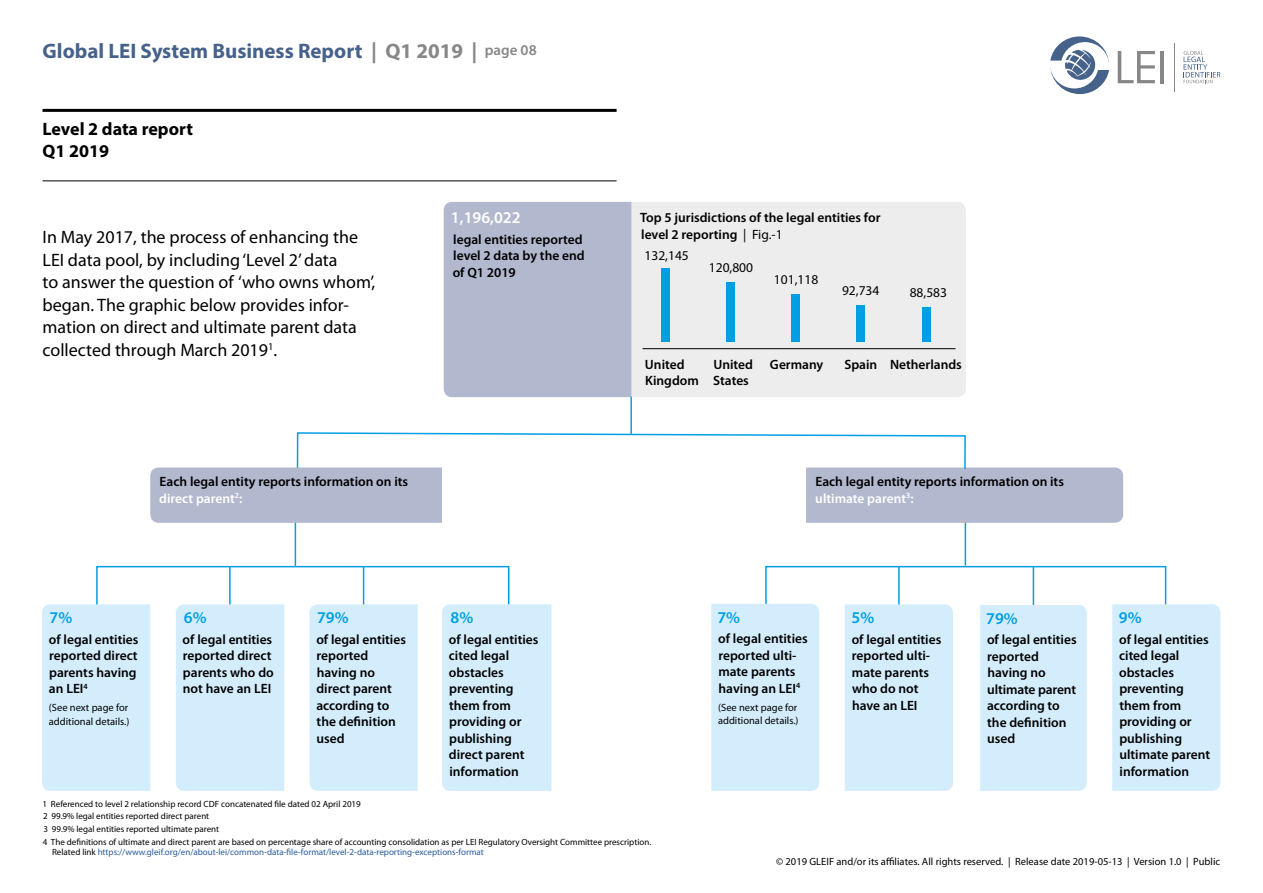
<style>
.page{position:relative;width:1263px;height:893px;background:#fff}
.page>*{position:absolute;margin:0;border:0;box-sizing:border-box;transform-origin:0 0}
.t1{font:700 21px "Myriad Pro";color:#46628b}
.t2{font:18px/22.5px "Myriad Pro";color:#000}
.t3{font:700 18px/22.5px "Myriad Pro";color:#000}
.caption_semibold{font:600 16.5px "Myriad Pro";color:#009fe3}
.caption_semibold-2{font:600 16.5px "Myriad Pro";color:#fff}
.caption_semibold-3{font:600 13.5px/16.5px "Myriad Pro";color:#000}
.t4{font:13.5px "Myriad Pro";color:#000}
.caption_semibold-4{font:10.5px/13.5px "Myriad Pro";color:#000}
.t5{font:9px/10.5px "Myriad Pro";color:#000}
.s1{color:#878787}
.s2{font-weight:600;font-size:15px;color:#878787}
.s3{color:#fff}
.s4{font-weight:400}
.s5{color:#275b9b}
</style>
<div class="page">
<hr style="left:965px;top:503px;width:1px;height:63px;background:#009fe3">
<div style="left:765px;top:566px;width:401px;height:73px;border:2px solid #009fe3"></div>
<div style="left:96px;top:566px;width:413px;height:75px;border:2px solid #009fe3"></div>
<hr style="left:295px;top:503px;width:1px;height:63px;background:#009fe3">
<hr style="left:1033px;top:566px;width:1px;height:73px;background:#009fe3">
<hr style="left:363px;top:567px;width:1px;height:73px;background:#009fe3">
<hr style="left:229px;top:567px;width:2px;height:73px;background:#009fe3">
<hr style="left:898px;top:566px;width:2px;height:73px;background:#009fe3">
<svg style="left:150px;top:432px;width:973px;height:91px"></svg>
<div style="left:980px;top:605px;width:107px;height:186px;background:#d4edfc"></div>
<div style="left:711px;top:604px;width:108px;height:187px;background:#d4edfc"></div>
<div style="left:845px;top:604px;width:108px;height:187px;background:#d4edfc"></div>
<div style="left:1112px;top:604px;width:108px;height:187px;background:#d4edfc"></div>
<div style="left:444px;top:202px;width:188px;height:195px;background:#b2b8ce"></div>
<div style="left:42px;top:604px;width:108px;height:187px;background:#d4edfc"></div>
<div style="left:176px;top:604px;width:108px;height:187px;background:#d4edfc"></div>
<div style="left:309px;top:604px;width:109px;height:187px;background:#d4edfc"></div>
<div style="left:442px;top:604px;width:109px;height:187px;background:#d4edfc"></div>
<div style="left:632px;top:202px;width:334px;height:195px;background:#ededed"></div>
<hr style="left:630px;top:397px;width:2px;height:38px;background:#009fe3">
<hr style="left:43px;top:109px;width:574px;height:3px;background:#000">
<hr style="left:43px;top:180px;width:574px;height:1px;background:#000">
<hr style="left:642px;top:348px;width:313px;height:1px;background:#000">
<div style="left:661px;top:268px;width:9px;height:74px;background:#009fe3"></div>
<div style="left:726px;top:282px;width:9px;height:60px;background:#009fe3"></div>
<div style="left:791px;top:294px;width:9px;height:48px;background:#009fe3"></div>
<div style="left:857px;top:305px;width:8px;height:37px;background:#009fe3"></div>
<div style="left:922px;top:308px;width:8px;height:34px;background:#009fe3"></div>
<svg style="left:1183px;top:51px;width:37px;height:32px"></svg>
<svg style="left:1118px;top:51px;width:37px;height:32px"></svg>
<hr style="left:1160px;top:51px;width:4px;height:32px;background:#878787">
<svg style="left:1050px;top:36px;width:59px;height:58px"></svg>
<hr style="left:1174px;top:43px;width:1px;height:49px;background:#878787">
<p class="t1" style="left:43px;top:38px;width:496px">Global LEI System Business Report <span class="s1">| Q1 2019 |</span> <span class="s2">page 08</span></p>
<p class="t3" style="left:43px;top:117px;width:152px">Level 2 data report<br>Q1 2019</p>
<p class="t2" style="left:43px;top:226px;width:334px">In May 2017, the process of enhancing the LEI data pool, by including ‘Level 2’ data<br>to answer the question of ‘who owns whom’, began. The graphic below provides infor&shy;mation on direct and ultimate parent data collected through March 2019<sup>1</sup>.</p>
<p class="caption_semibold-2" style="left:451px;top:207px;width:71px">1,196,022</p>
<p class="caption_semibold-3" style="left:453px;top:230px;width:134px">legal entities reported level 2 data by the end of Q1 2019</p>
<p class="caption_semibold-3" style="left:159px;top:473px;width:250px">Each legal entity reports information on its <span class="s3">direct parent</span><sup>2</sup><span class="s3">:</span></p>
<p class="caption_semibold" style="left:50px;top:607px;width:24px">7%</p>
<p class="caption_semibold-3" style="left:49px;top:631px;width:91px">of legal entities reported direct parents having an LEI<sup>4</sup></p>
<p class="caption_semibold-4" style="left:49px;top:701px;width:82px">(See next page for additional details.)</p>
<p class="caption_semibold" style="left:184px;top:607px;width:24px">6%</p>
<p class="caption_semibold-3" style="left:183px;top:631px;width:93px">of legal entities reported direct parents who do not have an LEI</p>
<p class="caption_semibold" style="left:317px;top:607px;width:33px">79%</p>
<p class="caption_semibold-3" style="left:316px;top:631px;width:91px">of legal entities reported having no direct parent according to the definition used</p>
<p class="caption_semibold" style="left:450px;top:607px;width:24px">8%</p>
<p class="caption_semibold-3" style="left:449px;top:631px;width:91px">of legal entities cited legal obstacles preventing them from providing or publishing direct parent information</p>
<p class="caption_semibold-3" style="left:640px;top:209px;width:242px">Top 5 jurisdictions of the legal entities for level 2 reporting <span class="s4">| Fig.-1</span></p>
<p class="t4" style="left:644px;top:247px;width:46px">132,145</p>
<p class="t4" style="left:709px;top:259px;width:46px">120,800</p>
<p class="t4" style="left:774px;top:271px;width:46px">101,118</p>
<p class="t4" style="left:842px;top:282px;width:39px">92,734</p>
<p class="t4" style="left:910px;top:284px;width:39px">88,583</p>
<p class="caption_semibold-3" style="left:645px;top:356px;width:55px">United<br>Kingdom</p>
<p class="caption_semibold-3" style="left:770px;top:356px;width:55px">Germany</p>
<p class="caption_semibold-3" style="left:713px;top:356px;width:41px">United</p>
<p class="caption_semibold-3" style="left:844px;top:356px;width:34px">Spain</p>
<p class="caption_semibold-3" style="left:890px;top:356px;width:73px">Netherlands</p>
<p class="caption_semibold-3" style="left:713px;top:372px;width:37px">States</p>
<p class="caption_semibold-3" style="left:815px;top:473px;width:250px">Each legal entity reports information on its <span class="s3">ultimate parent</span><sup>3</sup><span class="s3">:</span></p>
<p class="caption_semibold" style="left:717px;top:606px;width:24px">7%</p>
<p class="caption_semibold-3" style="left:718px;top:630px;width:91px">of legal entities reported ulti&shy;mate parents having an LEI<sup>4</sup></p>
<p class="caption_semibold-4" style="left:718px;top:700px;width:82px">(See next page for additional details.)</p>
<p class="caption_semibold" style="left:851px;top:607px;width:24px">5%</p>
<p class="caption_semibold-3" style="left:852px;top:631px;width:91px">of legal entities reported ulti&shy;mate parents who do not have an LEI</p>
<p class="caption_semibold" style="left:986px;top:608px;width:33px">79%</p>
<p class="caption_semibold-3" style="left:987px;top:631px;width:91px">of legal entities reported having no ultimate parent according to the definition used</p>
<p class="caption_semibold" style="left:1119px;top:607px;width:24px">9%</p>
<p class="caption_semibold-3" style="left:1119px;top:631px;width:93px">of legal entities cited legal obstacles preventing them from providing or publishing ultimate parent information</p>
<p class="t5" style="left:43px;top:798px;width:320px">1 Referenced to level 2 relationship record CDF concatenated file dated 02 April 2019</p>
<p class="t5" style="left:43px;top:811px;width:168px">2 99.9% legal entities reported direct parent</p>
<p class="t5" style="left:43px;top:823px;width:177px">3 99.9% legal entities reported ultimate parent</p>
<p class="t5" style="left:52px;top:836px;width:601px;text-indent:-9px">4 The definitions of ultimate and direct parent are based on percentage share of accounting consolidation as per LEI Regulatory Oversight Committee prescription.<br>Related link <span class="s5">https://www.gleif.org/en/about-lei/common-data-file-format/level-2-data-reporting-exceptions-format</span></p>
<p class="caption_semibold-4" style="left:776px;top:854px;width:446px">© 2019 GLEIF and/or its affiliates. All rights reserved. | Release date 2019-05-13 | Version 1.0 | Public</p>
</div>
